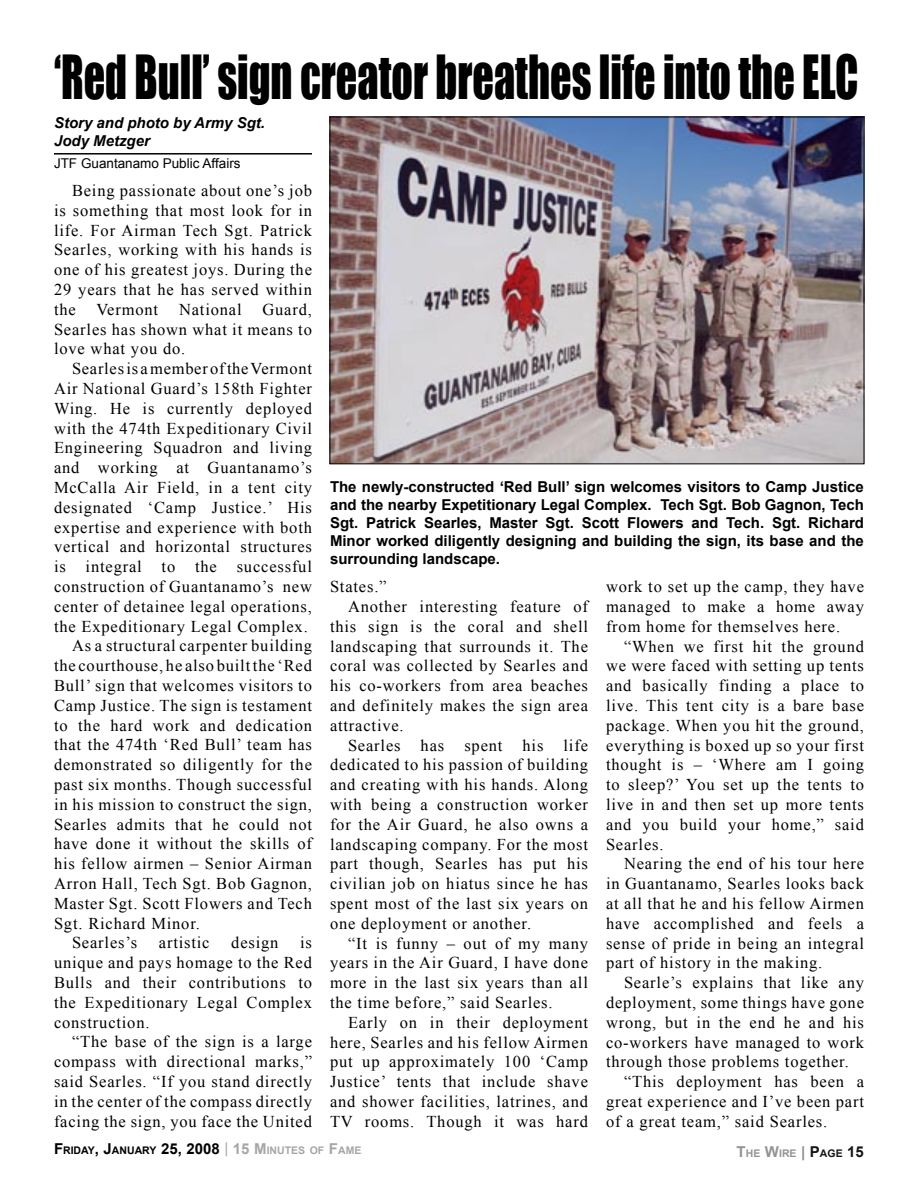
<style>
.page{position:relative;width:918px;height:1188px;background:#fff}
.page>*{position:absolute;margin:0;border:0;box-sizing:border-box;transform-origin:0 0}
.Head_Arial_Bold{font:55.95px "Impact";color:#000;scale:.75 1}
.Body_text_news{font:16.5px/19.8px "Times New Roman";letter-spacing:.05em;color:#000;text-align:justify}
.Cut_lines{font:700 15px/18px "Arial";color:#000;text-align:justify}
.By_line_name{font:italic 700 15px/18px "Arial";color:#000}
.By_line_office{font:13.5px "Arial";color:#000}
.t1{font:700 10.5px "Arial";color:#000}
.t2{font:700 10.5px "Arial";color:#939393}
.s1{font-size:15px}
.s2{font-weight:400;font-size:15px;color:#a6a6a6}
.s3{font-size:15px;color:#a6a6a6}
.s4{color:#a6a6a6}
.s5{font-size:15px;color:#8e8e8e}
.s6{font-size:15px;color:#161616}
.s7{color:#161616}
</style>
<div class="page">
<img style="left:332px;top:119px;width:530px;height:343px">
<hr style="left:54px;top:153px;width:258px;height:2px;background:#000">
<p class="Head_Arial_Bold" style="left:54px;top:34px;width:1074px">‘Red Bull’ sign creator breathes life into the ELC</p>
<p class="By_line_name" style="left:54px;top:114px;width:213px">Story and photo by Army Sgt.<br>Jody Metzger</p>
<p class="By_line_office" style="left:54px;top:154px;width:188px">JTF Guantanamo Public Affairs</p>
<p class="Body_text_news" style="left:54px;top:180px;width:260px;text-indent:18px">Being passionate about one’s job is something that most look for in life. For Airman Tech Sgt. Patrick Searles, working with his hands is one of his greatest joys. During the 29 years that he has served within the Vermont</p>
<p class="Body_text_news" style="left:54px;top:299px;width:259px;text-indent:209px">Guard, Searles has shown what it means to love what you do.</p>
<p class="Body_text_news" style="left:54px;top:359px;width:260px;text-indent:18px">Searles is a member of the Vermont Air National Guard’s 158th Fighter Wing. He is currently deployed with the 474th Expeditionary Civil Engineering Squadron and living and working at Guantanamo’s McCalla Air Field, in a tent city designated ‘Camp Justice.’ His expertise and experience with both vertical and horizontal structures is integral to the successful construction of Guantanamo’s new center of detainee legal operations, the Expeditionary Legal Complex.</p>
<p class="Body_text_news" style="left:54px;top:636px;width:260px;text-indent:18px">As a structural carpenter building the courthouse, he also built the ‘Red Bull’ sign that welcomes visitors to Camp Justice. The sign is testament to the hard work and dedication that the 474th ‘Red Bull’ team has demonstrated so diligently for the past six months. Though successful in his mission to construct the sign, Searles admits that he could not have done it without the skills of his fellow airmen – Senior Airman Arron Hall, Tech Sgt. Bob Gagnon, Master Sgt. Scott Flowers and Tech Sgt. Richard Minor.</p>
<p class="Body_text_news" style="left:72px;top:933px;width:67px">Searles’s</p>
<p class="Body_text_news" style="left:159px;top:933px;width:52px">artistic</p>
<p class="Body_text_news" style="left:231px;top:933px;width:49px">design</p>
<p class="Body_text_news" style="left:179px;top:299px;width:64px">National</p>
<p class="Body_text_news" style="left:54px;top:933px;width:260px;text-indent:246px">is unique and pays homage to the Red Bulls and their contributions to the Expeditionary Legal Complex construction.</p>
<p class="Body_text_news" style="left:54px;top:1032px;width:260px;text-indent:18px">“The base of the sign is a large compass with directional marks,” said Searles. “If you stand directly in the center of the compass directly facing the sign, you face the United</p>
<p class="Cut_lines" style="left:330px;top:478px;width:536px">The newly-constructed ‘Red Bull’ sign welcomes visitors to Camp Justice and the nearby Expetitionary Legal Complex. Tech Sgt. Bob Gagnon, Tech Sgt. Patrick Searles, Master Sgt. Scott Flowers and Tech. Sgt. Richard Minor worked diligently designing and building the sign, its base and the surrounding landscape.</p>
<p class="Body_text_news" style="left:330px;top:576px;width:58px">States.”</p>
<p class="Body_text_news" style="left:330px;top:596px;width:260px;text-indent:18px">Another interesting feature of this sign is the coral and shell landscaping that surrounds it. The coral was collected by Searles and his co-workers from area beaches and definitely makes the sign area attractive.</p>
<p class="Body_text_news" style="left:330px;top:735px;width:260px;text-indent:18px">Searles has spent his life dedicated to his passion of building and creating with his hands. Along with being a construction worker for the Air Guard, he also owns a landscaping company. For the most part though, Searles has put his civilian job on hiatus since he has spent most of the last six years on one deployment or another.</p>
<p class="Body_text_news" style="left:330px;top:933px;width:260px;text-indent:18px">“It is funny – out of my many years in the Air Guard, I have done more in the last six years than all the time before,” said Searles.</p>
<p class="Body_text_news" style="left:330px;top:1012px;width:260px;text-indent:18px">Early on in their deployment here, Searles and his fellow Airmen put up approximately 100 ‘Camp Justice’ tents that include shave and shower facilities, latrines, and TV rooms. Though it was hard</p>
<p class="Body_text_news" style="left:606px;top:576px;width:260px">work to set up the camp, they have managed to make a home away from home for themselves here.</p>
<p class="Body_text_news" style="left:606px;top:636px;width:260px;text-indent:18px">“When we first hit the ground we were faced with setting up tents and basically finding a place to live. This tent city is a bare base package. When you hit the ground, everything is boxed up so your first thought is – ‘Where am I going to sleep?’ You set up the tents to live in and then set up more tents and you build your home,” said Searles.</p>
<p class="Body_text_news" style="left:606px;top:854px;width:260px;text-indent:18px">Nearing the end of his tour here in Guantanamo, Searles looks back at all that he and his fellow Airmen have accomplished and feels a sense of pride in being an integral part of history in the making.</p>
<p class="Body_text_news" style="left:606px;top:972px;width:260px;text-indent:18px">Searle’s explains that like any deployment, some things have gone wrong, but in the end he and his co-workers have managed to work through those problems together.</p>
<p class="Body_text_news" style="left:606px;top:1071px;width:260px;text-indent:18px">“This deployment has been a great experience and I’ve been part of a great team,” said Searles.</p>
<p class="t1" style="left:54px;top:1143px;width:309px"><span class="s1">F</span>RIDAY<span class="s1">, J</span>ANUARY <span class="s1">25, 2008</span> <span class="s2">|</span> <span class="s3">15 M</span><span class="s4">INUTES OF</span> <span class="s3">F</span><span class="s4">AME</span></p>
<p class="t2" style="left:737px;top:1146px;width:129px"><span class="s1">T</span>HE <span class="s1">W</span>IRE <span class="s5">|</span> <span class="s6">P</span><span class="s7">AGE</span> <span class="s6">15</span></p>
</div>
